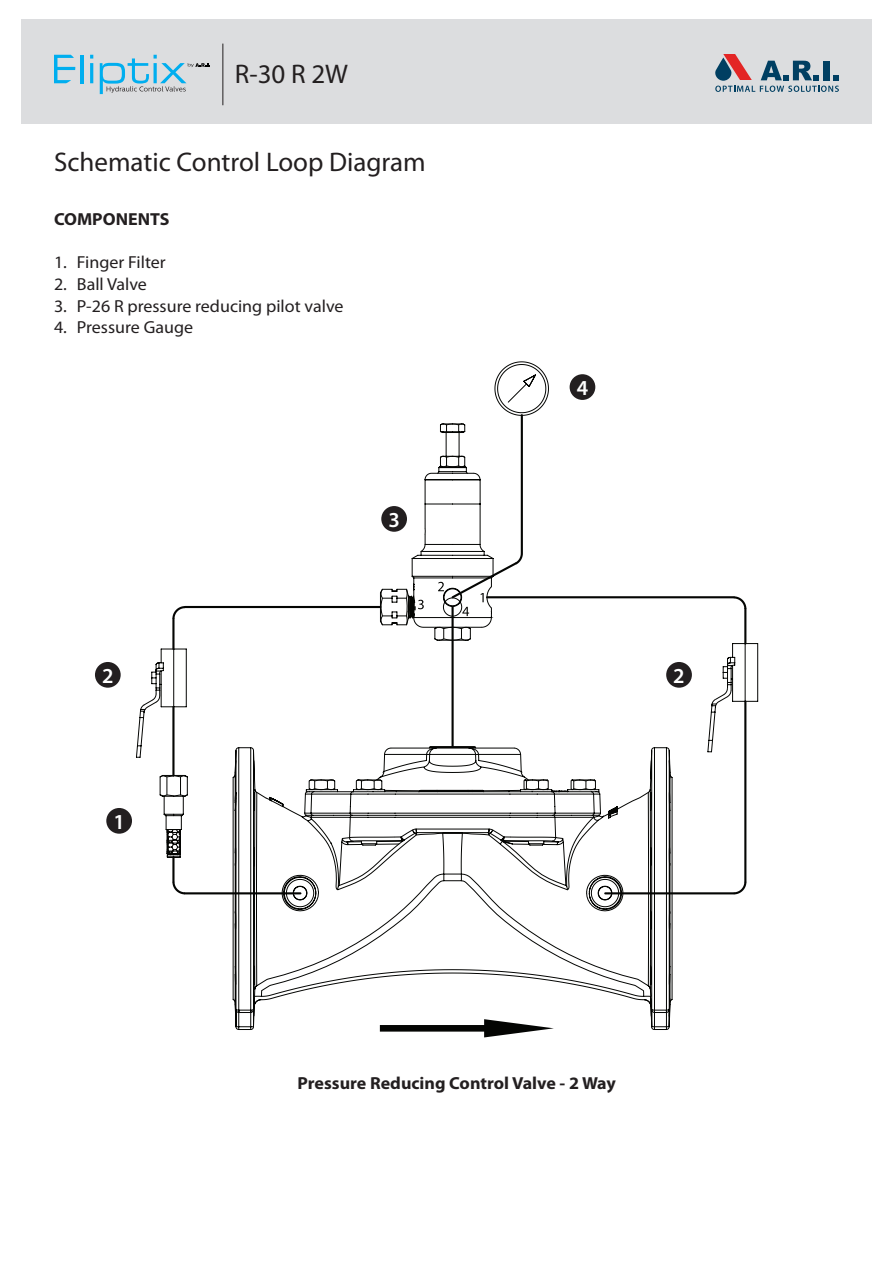
<style>
.page{position:relative;width:893px;height:1263px;background:#fff}
.page>*{position:absolute;margin:0;border:0;box-sizing:border-box;transform-origin:0 0}
.t1{font:27px "Myriad Pro";color:#231f20}
.t2{font:600 21.45px "Myriad Pro";color:#fff}
.t3{font:17.4px "Myriad Pro";color:#231f20}
.t4{font:700 17.4px "Myriad Pro";color:#231f20}
</style>
<div class="page">
<div style="left:21px;top:20px;width:851px;height:104px;background:#dcdddf"></div>
<svg style="left:715px;top:54px;width:124px;height:38px"></svg>
<hr style="left:80px;top:55px;width:3px;height:28px;background:#00aeef">
<svg style="left:90px;top:55px;width:3px;height:4px"></svg>
<hr style="left:90px;top:63px;width:3px;height:20px;background:#00aeef">
<svg style="left:54px;top:55px;width:21px;height:28px"></svg>
<svg style="left:100px;top:55px;width:110px;height:39px"></svg>
<hr style="left:223px;top:44px;width:1px;height:61px;background:#231f20">
<div style="left:106px;top:808px;width:26px;height:26px;background:#231f20;border-radius:50%"></div>
<div style="left:95px;top:662px;width:26px;height:26px;background:#231f20;border-radius:50%"></div>
<svg style="left:136px;top:374px;width:622px;height:656px"></svg>
<h1 class="t1" style="left:235px;top:58px;width:115px">R-30 R 2W</h1>
<h1 class="t1" style="left:54px;top:145px;width:373px">Schematic Control Loop Diagram</h1>
<p class="t4" style="left:54px;top:208px;width:117px">COMPONENTS</p>
<p class="t3" style="left:54px;top:252px;width:113px">1. Finger Filter</p>
<p class="t3" style="left:54px;top:273px;width:94px">2. Ball Valve</p>
<p class="t3" style="left:54px;top:295px;width:291px">3. P-26 R pressure reducing pilot valve</p>
<p class="t3" style="left:54px;top:317px;width:141px">4. Pressure Gauge</p>
<p class="t2" style="left:388px;top:506px;width:13px">3</p>
<p class="t2" style="left:577px;top:374px;width:13px">4</p>
<p class="t2" style="left:102px;top:662px;width:13px">2</p>
<p class="t2" style="left:673px;top:662px;width:13px">2</p>
<p class="t2" style="left:113px;top:808px;width:13px">1</p>
<p class="t4" style="left:298px;top:1072px;width:320px">Pressure Reducing Control Valve - 2 Way</p>
</div>
